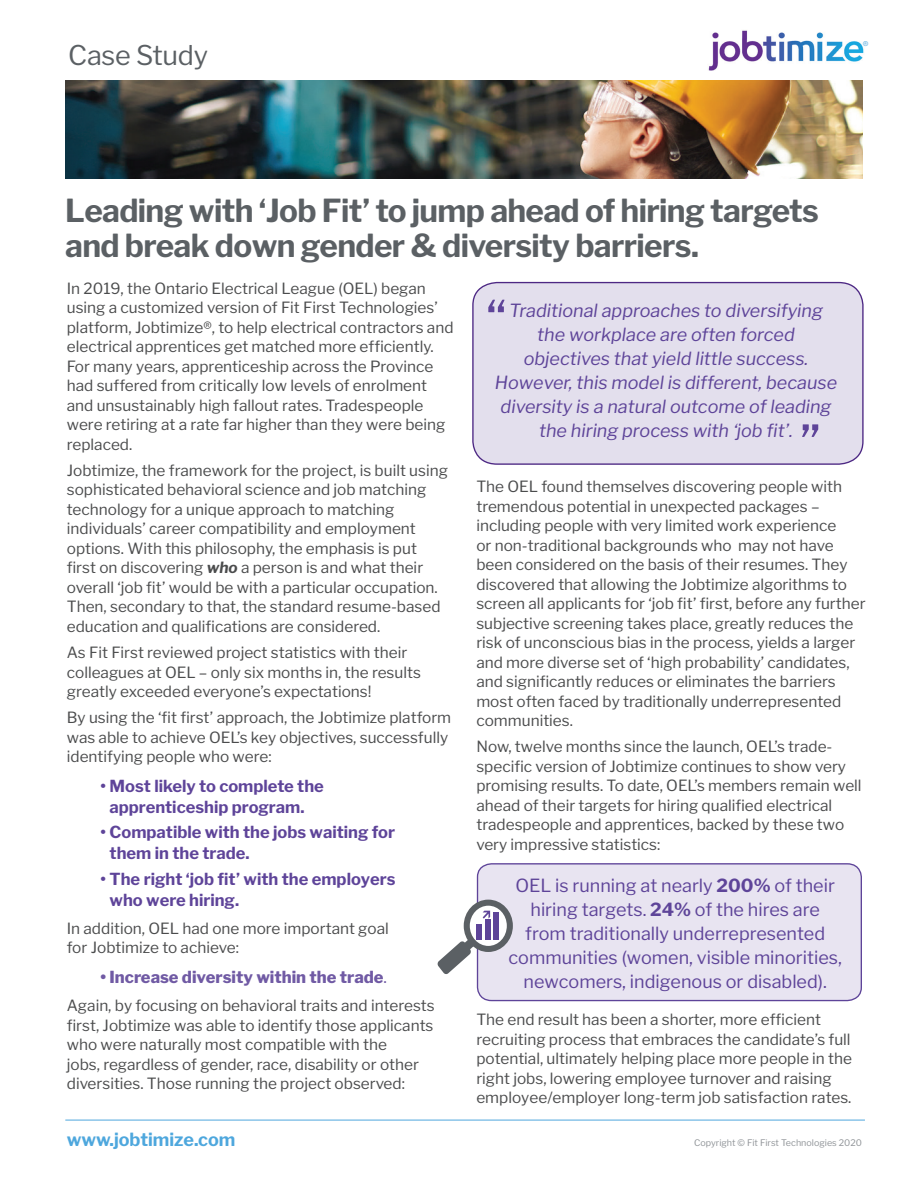
<style>
.page{position:relative;width:918px;height:1188px;background:#fff}
.page>*{position:absolute;margin:0;border:0;box-sizing:border-box;transform-origin:0 0}
.t1{font:54px "Libre Franklin";color:#5e4499}
.t2{font:700 31.5px/34.5px "Libre Franklin";letter-spacing:-.02em;color:#5b6064}
.t3{font:27px "Libre Franklin";letter-spacing:-.01em;color:#5b6064}
.t4{font:italic 18px/24px "Libre Franklin";color:#5e4499;text-align:center}
.t5{font:18px/24px "Libre Franklin";color:#5e4499;text-align:center}
.t6{font:700 18px "Libre Franklin";color:#4ea7dd}
.t7{font:700 16.5px/21px "Libre Franklin";color:#5e4499}
.t8{font:800 16.5px "Libre Franklin";color:#705aa4}
.t9{font:15.3px/19.5px "Libre Franklin";color:#4b4c4d}
.t10{font:10.5px "Libre Franklin";color:#4ea7dd}
.t11{font:9px "Libre Franklin";color:#909498}
.s1{font-weight:700;font-style:italic}
.s2{font-weight:400}
.s3{font-weight:700}
</style>
<div class="page">
<img style="left:708px;top:30px;width:156px;height:41px">
<hr style="left:65px;top:1120px;width:800px;height:1px;background:#4ea7dd">
<div style="left:473px;top:283px;width:390px;height:181px;background:#e3dfed;border-radius:24px"></div>
<div style="left:472px;top:282px;width:392px;height:183px;border:1px solid #4d2884;border-radius:24px"></div>
<img style="left:65px;top:80px;width:797px;height:98px">
<div style="left:478px;top:864px;width:383px;height:137px;background:#e8e4f1;border-radius:14px"></div>
<div style="left:477px;top:863px;width:385px;height:138px;border:1px solid #5e4499;border-radius:14px"></div>
<svg style="left:437px;top:937px;width:39px;height:37px"></svg>
<svg style="left:467px;top:903px;width:43px;height:46px"></svg>
<div style="left:464px;top:900px;width:49px;height:52px;border:6px solid #5b6064;border-radius:50%"></div>
<div style="left:477px;top:924px;width:5px;height:16px;background:#5e4499"></div>
<div style="left:485px;top:919px;width:5px;height:21px;background:#5e4499"></div>
<div style="left:493px;top:913px;width:5px;height:27px;background:#5e4499"></div>
<svg style="left:483px;top:911px;width:7px;height:8px"></svg>
<h3 class="t3" style="left:68px;top:39px;width:141px">Case Study</h3>
<p class="t10" style="left:863px;top:39px;width:7px">®</p>
<h2 class="t2" style="left:65px;top:194px;width:755px">Leading with ‘Job Fit’ to jump ahead of hiring targets and break down gender &amp; diversity barriers.</h2>
<p class="t9" style="left:67px;top:278px;width:388px">In 2019, the Ontario Electrical League (OEL) began using a customized version of Fit First Technologies’ platform, Jobtimize®, to help electrical contractors and electrical apprentices get matched more efficiently.<br>For many years, apprenticeship across the Province had suffered from critically low levels of enrolment and unsustainably high fallout rates. Tradespeople were retiring at a rate far higher than they were being replaced.</p>
<p class="t9" style="left:67px;top:461px;width:383px">Jobtimize, the framework for the project, is built using sophisticated behavioral science and job matching technology for a unique approach to matching individuals’ career compatibility and employment options. With this philosophy, the emphasis is put first on discovering <span class="s1">who</span> a person is and what their overall ‘job fit’ would be with a particular occupation.<br>Then, secondary to that, the standard resume-based education and qualifications are considered.</p>
<p class="t9" style="left:67px;top:643px;width:356px">As Fit First reviewed project statistics with their colleagues at OEL – only six months in, the results greatly exceeded everyone’s expectations!</p>
<p class="t9" style="left:67px;top:708px;width:386px">By using the ‘fit first’ approach, the Jobtimize platform was able to achieve OEL’s key objectives, successfully identifying people who were:</p>
<p class="t7" style="left:110px;top:776px;width:216px;text-indent:-9px">• Most likely to complete the apprenticeship program.</p>
<p class="t7" style="left:110px;top:822px;width:287px;text-indent:-9px">• Compatible with the jobs waiting for them in the trade.</p>
<p class="t7" style="left:110px;top:868px;width:288px;text-indent:-9px">• The right ‘job fit’ with the employers who were hiring.</p>
<p class="t9" style="left:67px;top:919px;width:323px">In addition, OEL had one more important goal for Jobtimize to achieve:</p>
<p class="t8" style="left:101px;top:967px;width:288px">• Increase diversity within the trade<span class="s2">.</span></p>
<p class="t9" style="left:67px;top:996px;width:369px">Again, by focusing on behavioral traits and interests first, Jobtimize was able to identify those applicants who were naturally most compatible with the<br>jobs, regardless of gender, race, disability or other diversities. Those running the project observed:</p>
<h1 class="t1" style="left:486px;top:288px;width:23px">“</h1>
<p class="t4" style="left:495px;top:299px;width:344px">Traditional approaches to diversifying the workplace are often forced objectives that yield little success.<br>However, this model is different, because diversity is a natural outcome of leading the hiring process with ‘job fit’.</p>
<h1 class="t1" style="left:800px;top:412px;width:23px">”</h1>
<p class="t9" style="left:476px;top:477px;width:391px">The OEL found themselves discovering people with tremendous potential in unexpected packages – including people with very limited work experience<br>or non-traditional backgrounds who may not have been considered on the basis of their resumes. They discovered that allowing the Jobtimize algorithms to screen all applicants for ‘job fit’ first, before any further subjective screening takes place, greatly reduces the risk of unconscious bias in the process, yields a larger and more diverse set of ‘high probability’ candidates, and significantly reduces or eliminates the barriers most often faced by traditionally underrepresented communities.</p>
<p class="t9" style="left:476px;top:737px;width:387px">Now, twelve months since the launch, OEL’s trade&shy;specific version of Jobtimize continues to show very promising results. To date, OEL’s members remain well ahead of their targets for hiring qualified electrical tradespeople and apprentices, backed by these two very impressive statistics:</p>
<p class="t5" style="left:509px;top:874px;width:335px">OEL is running at nearly <span class="s3">200%</span> of their hiring targets. <span class="s3">24%</span> of the hires are from traditionally underrepresented communities (women, visible minorities, newcomers, indigenous or disabled).</p>
<p class="t9" style="left:476px;top:1010px;width:377px">The end result has been a shorter, more efficient recruiting process that embraces the candidate’s full potential, ultimately helping place more people in the right jobs, lowering employee turnover and raising employee/employer long-term job satisfaction rates.</p>
<p class="t6" style="left:67px;top:1129px;width:170px">www.jobtimize.com</p>
<p class="t11" style="left:694px;top:1138px;width:169px">Copyright © Fit First Technologies 2020</p>
</div>
